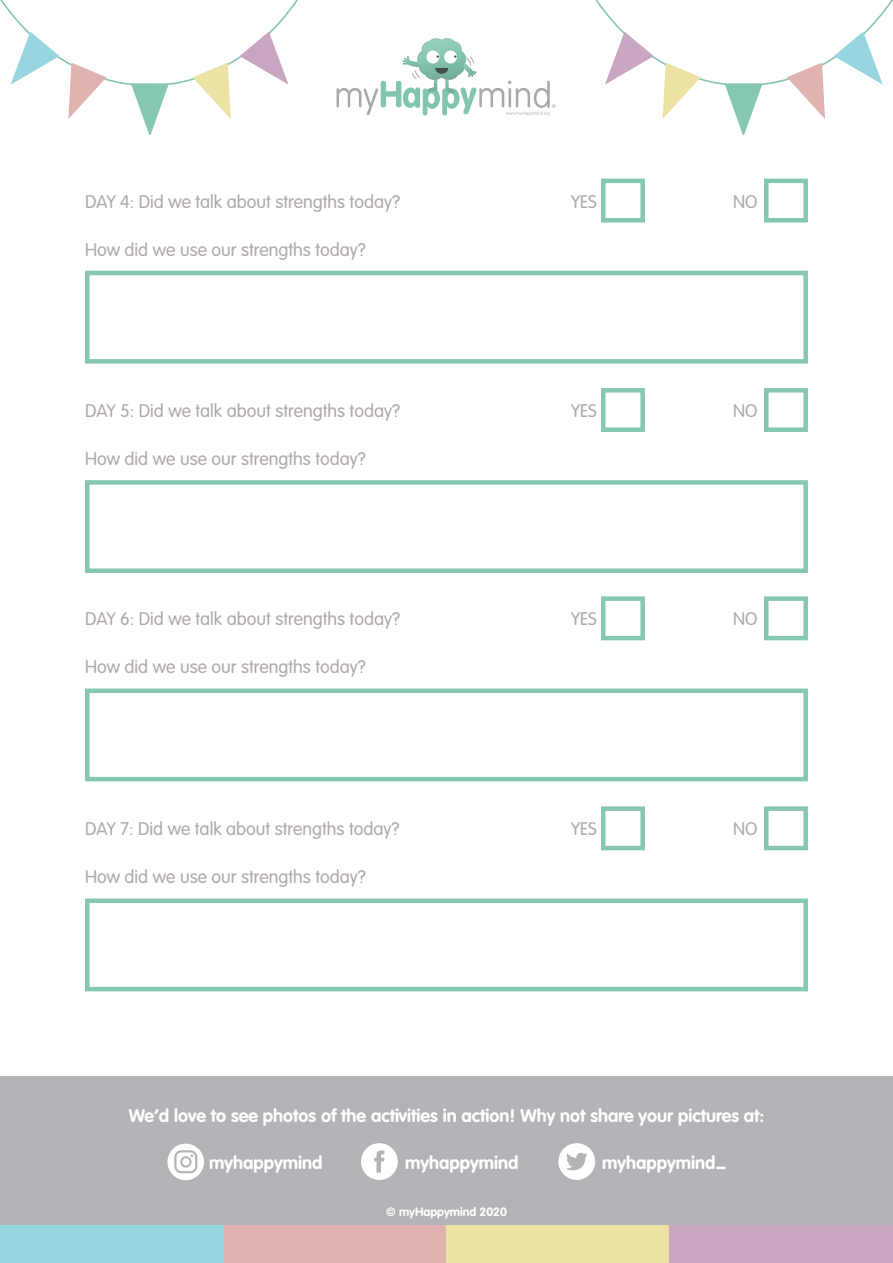
<style>
.page{position:relative;width:893px;height:1263px;background:#fff}
.page>*{position:absolute;margin:0;border:0;box-sizing:border-box;transform-origin:0 0}
.t1{font:300 18px "VAG Rounded";color:#afa7ae}
.t2{font:700 18px "VAG Rounded";color:#fff}
.t3{font:700 12px "VAG Rounded";color:#fff}
</style>
<div class="page">
<div style="left:223px;top:1225px;width:223px;height:38px;background:#e0b3b1"></div>
<div style="left:0;top:1225px;width:223px;height:38px;background:#97d6e1"></div>
<div style="left:446px;top:1225px;width:224px;height:38px;background:#ebe2a3"></div>
<div style="left:670px;top:1225px;width:223px;height:38px;background:#c8a6c2"></div>
<svg style="left:337px;top:38px;width:219px;height:78px"></svg>
<svg style="left:0;top:0;width:298px;height:134px"></svg>
<svg style="left:595px;top:0;width:298px;height:134px"></svg>
<div style="left:0;top:1076px;width:893px;height:149px;background:#b2b3b6"></div>
<div style="left:167px;top:1143px;width:37px;height:37px;background:#fff;border-radius:50%"></div>
<svg style="left:174px;top:1150px;width:23px;height:23px"></svg>
<div style="left:361px;top:1143px;width:37px;height:37px;background:#fff;border-radius:50%"></div>
<svg style="left:374px;top:1150px;width:10px;height:22px"></svg>
<div style="left:558px;top:1143px;width:37px;height:37px;background:#fff;border-radius:50%"></div>
<svg style="left:566px;top:1153px;width:21px;height:18px"></svg>
<svg style="left:716px;top:1166px;width:10px;height:3px"></svg>
<div style="left:764px;top:179px;width:44px;height:44px;border:4px solid #86c8af"></div>
<div style="left:764px;top:388px;width:44px;height:44px;border:4px solid #86c8af"></div>
<div style="left:764px;top:596px;width:44px;height:44px;border:4px solid #86c8af"></div>
<div style="left:764px;top:806px;width:44px;height:44px;border:4px solid #86c8af"></div>
<div style="left:601px;top:179px;width:44px;height:44px;border:4px solid #86c8af"></div>
<div style="left:601px;top:388px;width:44px;height:44px;border:4px solid #86c8af"></div>
<div style="left:601px;top:596px;width:44px;height:44px;border:4px solid #86c8af"></div>
<div style="left:601px;top:806px;width:44px;height:44px;border:4px solid #86c8af"></div>
<div style="left:85px;top:271px;width:723px;height:93px;border:4px solid #86c8af"></div>
<div style="left:85px;top:480px;width:723px;height:93px;border:4px solid #86c8af"></div>
<div style="left:85px;top:688px;width:723px;height:93px;border:4px solid #86c8af"></div>
<div style="left:85px;top:898px;width:723px;height:93px;border:4px solid #86c8af"></div>
<p class="t1" style="left:85px;top:191px;width:316px">DAY 4: Did we talk about strengths today?</p>
<p class="t1" style="left:571px;top:191px;width:27px">YES</p>
<p class="t1" style="left:733px;top:191px;width:26px">NO</p>
<p class="t1" style="left:85px;top:239px;width:282px">How did we use our strengths today?</p>
<p class="t1" style="left:85px;top:400px;width:316px">DAY 5: Did we talk about strengths today?</p>
<p class="t1" style="left:571px;top:400px;width:27px">YES</p>
<p class="t1" style="left:733px;top:400px;width:26px">NO</p>
<p class="t1" style="left:85px;top:448px;width:282px">How did we use our strengths today?</p>
<p class="t1" style="left:85px;top:609px;width:316px">DAY 6: Did we talk about strengths today?</p>
<p class="t1" style="left:571px;top:609px;width:27px">YES</p>
<p class="t1" style="left:733px;top:609px;width:26px">NO</p>
<p class="t1" style="left:85px;top:657px;width:282px">How did we use our strengths today?</p>
<p class="t1" style="left:85px;top:819px;width:316px">DAY 7: Did we talk about strengths today?</p>
<p class="t1" style="left:571px;top:819px;width:27px">YES</p>
<p class="t1" style="left:733px;top:819px;width:26px">NO</p>
<p class="t1" style="left:85px;top:867px;width:282px">How did we use our strengths today?</p>
<p class="t2" style="left:129px;top:1105px;width:637px">We’d love to see photos of the activities in action! Why not share your pictures at:</p>
<p class="t2" style="left:209px;top:1152px;width:115px">myhappymind</p>
<p class="t2" style="left:405px;top:1152px;width:115px">myhappymind</p>
<p class="t2" style="left:602px;top:1152px;width:115px">myhappymind</p>
<p class="t3" style="left:386px;top:1204px;width:122px">© myHappymind 2020</p>
</div>
